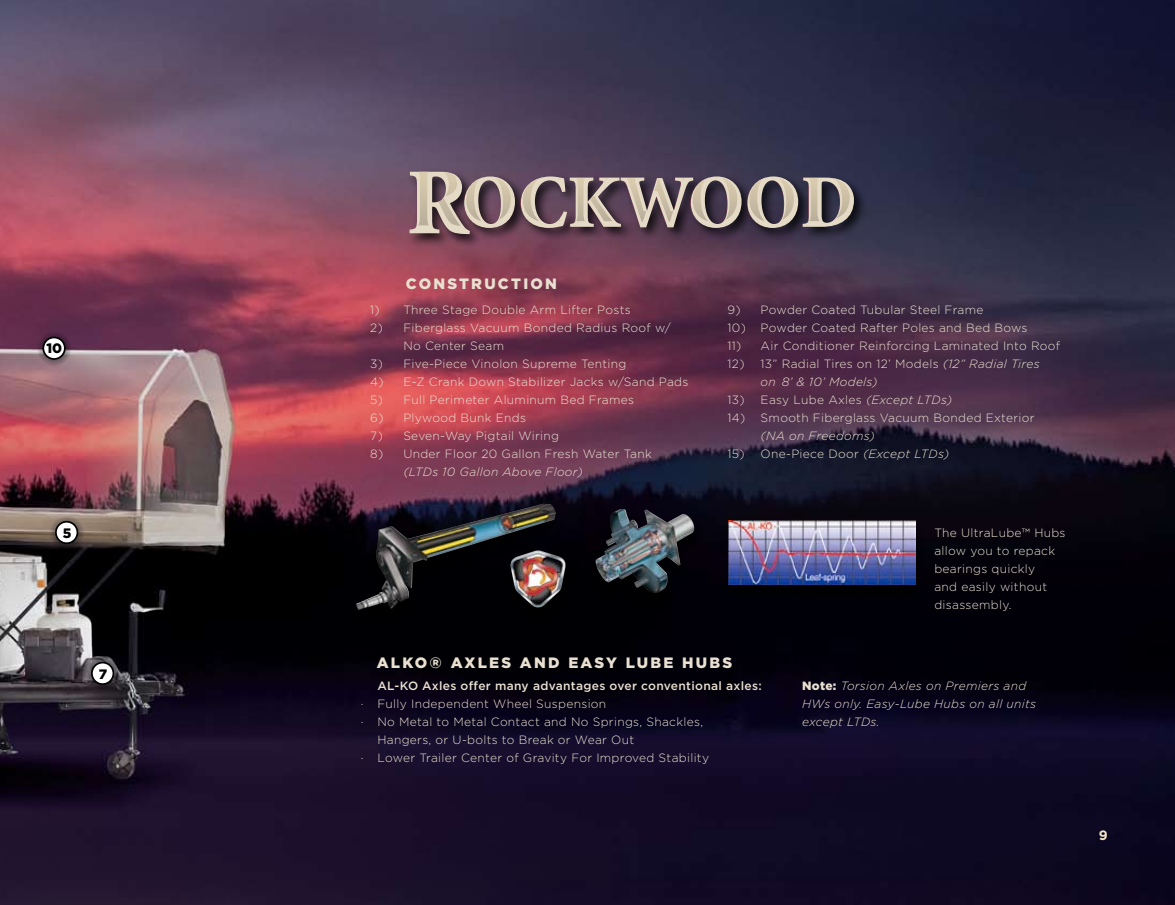
<style>
.page{position:relative;width:1175px;height:905px;background:#fff}
.page>*{position:absolute;margin:0;border:0;box-sizing:border-box;transform-origin:0 0}
.t1{font:900 15px "Gotham";letter-spacing:.15em;color:#e9e0d1}
.t2{font:900 13.65px "Gotham";color:#000}
.t3{font:700 13.5px "Gotham";color:#f1e3c5}
.t4{font:300 12px/18px "Gotham";letter-spacing:.025em;color:#e9e0d1}
.t5{font:italic 300 12px/18px "Gotham";letter-spacing:.025em;color:#e9e0d1}
.t6{font:500 12px "Gotham";letter-spacing:.025em;color:#e9e0d1}
.s1{font-style:normal}
.s2{font-style:italic}
.s3{font-weight:900;font-style:normal}
</style>
<div class="page">
<img style="left:0;top:0;width:1174px;height:904px">
<div style="left:587px;top:511px;width:114px;height:99px;background:#000"></div>
<img style="left:595px;top:509px;width:99px;height:84px">
<div style="left:348px;top:505px;width:215px;height:122px;background:#000"></div>
<img style="left:356px;top:503px;width:200px;height:107px">
<div style="left:502px;top:552px;width:71px;height:73px;background:#000"></div>
<img style="left:510px;top:550px;width:56px;height:57px">
<div style="left:720px;top:523px;width:203px;height:79px;background:#000"></div>
<img style="left:728px;top:521px;width:187px;height:63px">
<div style="left:407px;top:169px;width:75px;height:78px;background:#000;opacity:.75"></div>
<div style="left:618px;top:175px;width:88px;height:66px;background:#593b4f"></div>
<div style="left:744px;top:174px;width:67px;height:67px;background:#36364e"></div>
<div style="left:799px;top:175px;width:67px;height:66px;background:#2e2f4b"></div>
<div style="left:411px;top:173px;width:76px;height:79px;background:#000;opacity:.75"></div>
<div style="left:466px;top:179px;width:67px;height:67px;background:#000;opacity:.75"></div>
<div style="left:522px;top:179px;width:62px;height:67px;background:#000;opacity:.75"></div>
<div style="left:571px;top:180px;width:67px;height:66px;background:#000;opacity:.75"></div>
<div style="left:692px;top:179px;width:67px;height:67px;background:#000;opacity:.75"></div>
<div style="left:749px;top:179px;width:67px;height:67px;background:#000;opacity:.75"></div>
<div style="left:804px;top:180px;width:67px;height:66px;background:#000;opacity:.75"></div>
<svg style="left:409px;top:171px;width:332px;height:63px;background:#847375"></svg>
<svg style="left:747px;top:176px;width:107px;height:52px"></svg>
<svg style="left:49px;top:515px;width:35px;height:35px"></svg>
<div style="left:56px;top:521px;width:21px;height:22px;background:#fff;border-radius:50%"></div>
<div style="left:55px;top:521px;width:23px;height:23px;border:2px solid #000;border-radius:50%"></div>
<svg style="left:85px;top:656px;width:35px;height:35px"></svg>
<div style="left:92px;top:662px;width:21px;height:22px;background:#fff;border-radius:50%"></div>
<div style="left:91px;top:661px;width:23px;height:24px;border:2px solid #000;border-radius:50%"></div>
<svg style="left:37px;top:331px;width:34px;height:35px"></svg>
<div style="left:43px;top:337px;width:22px;height:22px;background:#fff;border-radius:50%"></div>
<div style="left:42px;top:336px;width:24px;height:24px;border:2px solid #000;border-radius:50%"></div>
<p class="t2" style="left:47px;top:340px;width:17px">10</p>
<p class="t2" style="left:63px;top:525px;width:10px">5</p>
<p class="t2" style="left:99px;top:665px;width:10px">7</p>
<p class="t1" style="left:406px;top:274px;width:92px">CONST RUCT</p>
<p class="t1" style="left:523px;top:274px;width:35px">ION</p>
<p class="t4" style="left:370px;top:300px;width:262px">1) Three Stage Double Arm Lifter Posts</p>
<p class="t4" style="left:403px;top:318px;width:269px;text-indent:-33px">2) Fiberglass Vacuum Bonded Radius Roof w/<br>No Center Seam</p>
<p class="t4" style="left:370px;top:354px;width:258px">3) Five-Piece Vinolon Supreme Tenting</p>
<p class="t4" style="left:370px;top:372px;width:320px">4) E-Z Crank Down Stabilizer Jacks w/Sand Pads</p>
<p class="t4" style="left:370px;top:390px;width:265px">5) Full Perimeter Aluminum Bed Frames</p>
<p class="t4" style="left:370px;top:408px;width:157px">6) Plywood Bunk Ends</p>
<p class="t4" style="left:370px;top:426px;width:190px">7) Seven-Way Pigtail Wiring</p>
<p class="t4" style="left:370px;top:444px;width:283px">8) Under Floor 20 Gallon Fresh Water Tank</p>
<p class="t5" style="left:403px;top:463px;width:181px">(LTDs 10 Gallon Above Floor)</p>
<p class="t4" style="left:727px;top:300px;width:257px">9) Powder Coated Tubular Steel Frame</p>
<p class="t4" style="left:727px;top:318px;width:301px">10) Powder Coated Rafter Poles and Bed Bows</p>
<p class="t4" style="left:727px;top:336px;width:334px">11) Air Conditioner Reinforcing Laminated Into Roof</p>
<p class="t5" style="left:760px;top:355px;width:281px;text-indent:-33px"><span class="s1">12) 13” Radial Tires on 12’ Models</span> (12” Radial Tires on 8’ &amp; 10’ Models)</p>
<p class="t4" style="left:727px;top:390px;width:226px">13) Easy Lube Axles <span class="s2">(Except LTDs)</span></p>
<p class="t4" style="left:727px;top:408px;width:308px">14) Smooth Fiberglass Vacuum Bonded Exterior</p>
<p class="t5" style="left:760px;top:427px;width:116px">(NA on Freedoms)</p>
<p class="t4" style="left:727px;top:444px;width:223px">15) One-Piece Door <span class="s2">(Except LTDs)</span></p>
<p class="t4" style="left:934px;top:523px;width:133px">The UltraLube™ Hubs allow you to repack bearings quickly<br>and easily without disassembly.</p>
<p class="t1" style="left:377px;top:653px;width:124px">ALKO® AXLES</p>
<p class="t1" style="left:520px;top:653px;width:61px">AN D EAS</p>
<p class="t1" style="left:606px;top:653px;width:127px">Y LUBE HUBS</p>
<p class="t6" style="left:377px;top:678px;width:386px">AL-KO Axles offer many advantages over conventional axles:</p>
<p class="t4" style="left:361px;top:694px;width:247px">· Fully Independent Wheel Suspension</p>
<p class="t4" style="left:361px;top:712px;width:343px">· No Metal to Metal Contact and No Springs, Shackles,</p>
<p class="t4" style="left:377px;top:730px;width:258px">Hangers, or U-bolts to Break or Wear Out</p>
<p class="t4" style="left:361px;top:748px;width:350px">· Lower Trailer Center of Gravity For Improved Stability</p>
<p class="t5" style="left:802px;top:677px;width:235px"><span class="s3">NOTE:</span> Torsion Axles on Premiers and<br>HWs only. Easy-Lube Hubs on all units except LTDs.</p>
<p class="t3" style="left:1099px;top:827px;width:10px">9</p>
</div>
